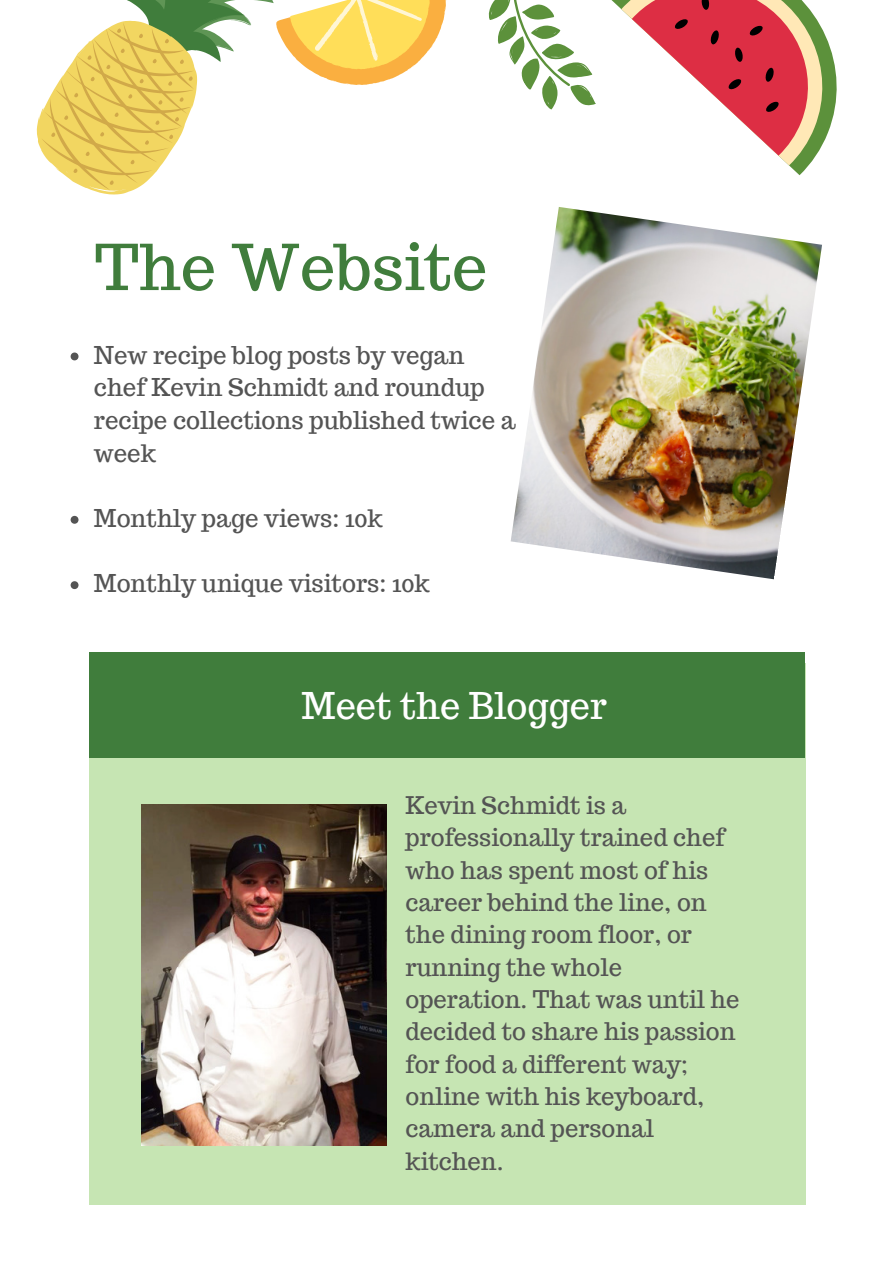
<style>
.page{position:relative;width:894px;height:1264px;background:#fff}
.page>*{position:absolute;margin:0;border:0;box-sizing:border-box;transform-origin:0 0}
.t1{font:63px "Trocchi";color:#407d3c}
.t2{font:36px "Trocchi";color:#fff}
.t3{font:24px/32.7px "Trocchi";color:#545454}
.t4{font:23.85px/32.4px "Trocchi";color:#545454}
</style>
<div class="page">
<svg style="left:611px;top:0;width:226px;height:175px"></svg>
<svg style="left:37px;top:0;width:409px;height:194px"></svg>
<svg style="left:488px;top:0;width:108px;height:109px"></svg>
<img style="left:510px;top:207px;width:311px;height:372px">
<svg style="left:71px;top:352px;width:7px;height:8px"></svg>
<svg style="left:71px;top:516px;width:7px;height:8px"></svg>
<svg style="left:71px;top:581px;width:7px;height:8px"></svg>
<div style="left:89px;top:663px;width:716px;height:541px;background:#c6e5b3"></div>
<div style="left:89px;top:652px;width:715px;height:106px;background:#407d3c"></div>
<img style="left:141px;top:804px;width:245px;height:341px">
<h1 class="t1" style="left:95px;top:226px;width:394px">The Website</h1>
<p class="t3" style="left:94px;top:338px;width:423px">New recipe blog posts by vegan chef Kevin Schmidt and roundup recipe collections published twice a week</p>
<p class="t3" style="left:94px;top:502px;width:290px">Monthly page views: 10k</p>
<p class="t3" style="left:94px;top:567px;width:337px">Monthly unique visitors: 10k</p>
<h2 class="t2" style="left:301px;top:682px;width:306px">Meet the Blogger</h2>
<p class="t4" style="left:405px;top:788px;width:335px">Kevin Schmidt is a professionally trained chef who has spent most of his career behind the line, on the dining room floor, or running the whole operation. That was until he decided to share his passion for food a different way; online with his keyboard, camera and personal kitchen.</p>
</div>
